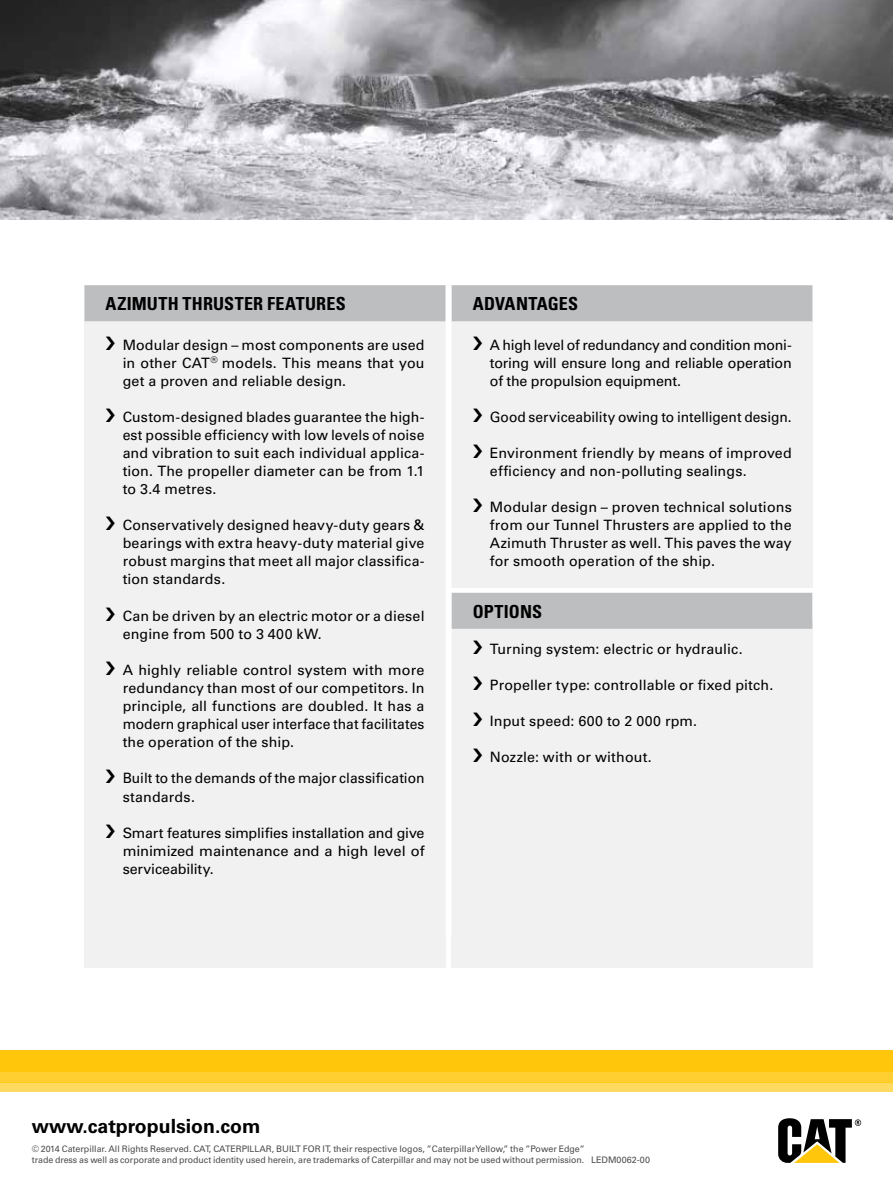
<style>
.page{position:relative;width:893px;height:1187px;background:#fff}
.page>*{position:absolute;margin:0;border:0;box-sizing:border-box;transform-origin:0 0}
.t1{font:700 19.5px "Univers";color:#000}
.t2{font:700 condensed 18px "Univers LT Std";letter-spacing:.005em;color:#000}
.t3{font:14.25px/18px "Univers LT Std";letter-spacing:.005em;color:#000;text-align:justify}
.t4{font:9px/10.8px "Univers LT Std";letter-spacing:-.005em;color:#4d4d4f}
</style>
<div class="page">
<svg style="left:778px;top:1118px;width:83px;height:44px"></svg>
<div style="left:0;top:1082px;width:893px;height:9px;background:#ffda61"></div>
<div style="left:0;top:1071px;width:893px;height:11px;background:#ffce30"></div>
<div style="left:0;top:1050px;width:893px;height:21px;background:#ffc60b"></div>
<img style="left:0;top:0;width:893px;height:219px">
<div style="left:85px;top:285px;width:361px;height:682px;background:#f1f1f2"></div>
<div style="left:451px;top:285px;width:361px;height:302px;background:#f1f1f2"></div>
<div style="left:451px;top:622px;width:361px;height:345px;background:#f1f1f2"></div>
<div style="left:85px;top:285px;width:361px;height:36px;background:#bcbec0"></div>
<div style="left:451px;top:285px;width:361px;height:36px;background:#bcbec0"></div>
<div style="left:451px;top:592px;width:361px;height:36px;background:#bcbec0"></div>
<div style="left:446px;top:285px;width:6px;height:651px;background:#fff"></div>
<p class="t2" style="left:106px;top:292px;width:23px">AZIMUTH</p>
<p class="t2" style="left:183px;top:292px;width:11px">THRUSTER</p>
<p class="t2" style="left:267px;top:292px;width:11px">FEATURES</p>
<p class="t3" style="left:123px;top:336px;width:303px">Modular design – most components are used in other CAT<sup>®</sup> models. This means that you get a proven and reliable design.</p>
<p class="t3" style="left:123px;top:408px;width:303px">Custom-designed blades guarantee the high&shy;est possible efficiency with low levels of noise and vibration to suit each individual applica&shy;tion. The propeller diameter can be from 1.1 to 3.4 metres.</p>
<p class="t3" style="left:123px;top:516px;width:303px">Conservatively designed heavy-duty gears &amp; bearings with extra heavy-duty material give robust margins that meet all major classifica&shy;tion standards.</p>
<p class="t3" style="left:123px;top:607px;width:303px">Can be driven by an electric motor or a diesel engine from 500 to 3 400 kW.</p>
<p class="t3" style="left:123px;top:661px;width:303px">A highly reliable control system with more redundancy than most of our competitors. In principle, all functions are doubled. It has a modern graphical user interface that facilitates the operation of the ship.</p>
<p class="t3" style="left:123px;top:769px;width:303px">Built to the demands of the major classification standards.</p>
<p class="t3" style="left:123px;top:823px;width:303px">Smart features simplifies installation and give minimized maintenance and a high level of serviceability.</p>
<p class="t2" style="left:473px;top:292px;width:34px">ADVANTAGES</p>
<p class="t3" style="left:490px;top:336px;width:303px">A high level of redundancy and condition moni&shy;toring will ensure long and reliable operation of the propulsion equipment.</p>
<p class="t3" style="left:490px;top:408px;width:303px">Good serviceability owing to intelligent design.</p>
<p class="t3" style="left:490px;top:444px;width:303px">Environment friendly by means of improved efficiency and non-polluting sealings.</p>
<p class="t3" style="left:490px;top:498px;width:303px">Modular design – proven technical solutions from our Tunnel Thrusters are applied to the Azimuth Thruster as well. This paves the way for smooth operation of the ship.</p>
<p class="t2" style="left:473px;top:600px;width:71px">OPTIONS</p>
<p class="t3" style="left:490px;top:640px;width:254px">Turning system: electric or hydraulic.</p>
<p class="t3" style="left:490px;top:676px;width:285px">Propeller type: controllable or fixed pitch.</p>
<p class="t3" style="left:490px;top:712px;width:209px">Input speed: 600 to 2 000 rpm.</p>
<p class="t3" style="left:490px;top:748px;width:163px">Nozzle: with or without.</p>
<h1 class="t1" style="left:32px;top:1114px;width:230px">www.catpropulsion.com</h1>
<p class="t4" style="left:32px;top:1143px;width:554px">© 2014 Caterpillar. All Rights Reserved. CAT, CATERPILLAR, BUILT FOR IT, their respective logos, ”Caterpillar Yellow,” the ”Power Edge” trade dress as well as corporate and product identity used herein, are trademarks of Caterpillar and may not be used without permission.</p>
<p class="t4" style="left:591px;top:1154px;width:61px">LEDM0062-00</p>
</div>
